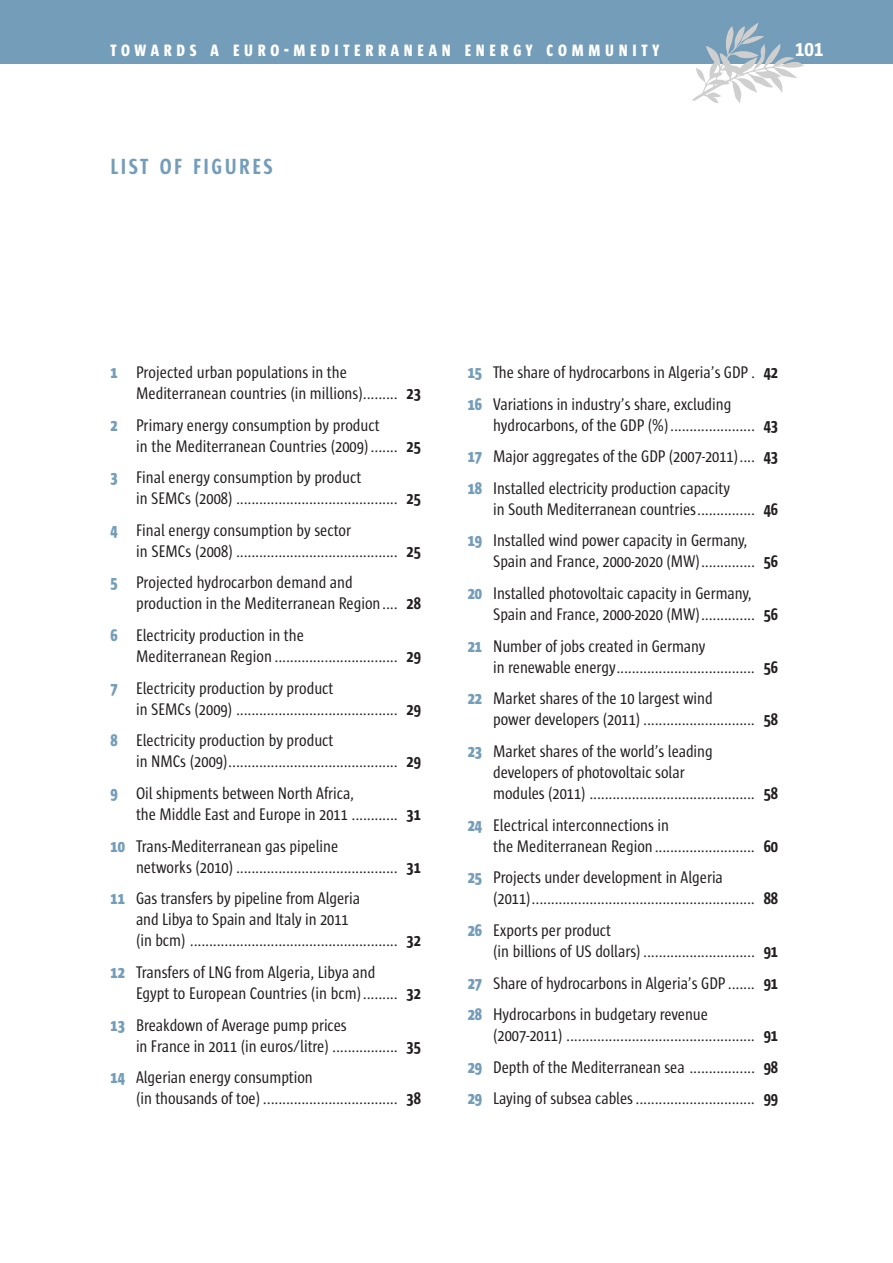
<style>
.page{position:relative;width:893px;height:1263px;background:#fff}
.page>*{position:absolute;margin:0;border:0;box-sizing:border-box;transform-origin:0 0}
.t1{font:700 22.5px "Sun Cd";letter-spacing:.11em;color:#749db9}
.t2{font:700 22.5px "Sun Cd";color:#fff}
.t3{font:17.25px/21px "Sun Cd";letter-spacing:-.005em;color:#231f20}
.t4{font:800 16.8px "Sun Cd";letter-spacing:.28em;color:#fff}
.s1{font-size:22.5px}
.s2{font-weight:800;color:#749db9}
.s3{font-weight:700}
</style>
<div class="page">
<div style="left:0;top:0;width:893px;height:64px;background:#749db9"></div>
<img style="left:692px;top:26px;width:112px;height:77px">
<p class="t4" style="left:111px;top:44px;width:550px">TOWARDS A EURO<span class="s1">-</span>MEDITERRANEAN ENERGY COMMUNITY</p>
<h1 class="t2" style="left:795px;top:40px;width:30px">101</h1>
<h1 class="t1" style="left:111px;top:158px;width:164px">LIST OF FIGURES</h1>
<p class="t3" style="left:136px;top:363px;width:286px;text-indent:-25px"><span class="s2">1</span> Projected urban populations in the<br>Mediterranean countries (in millions)......... <span class="s3">23</span></p>
<p class="t3" style="left:136px;top:415px;width:286px;text-indent:-25px"><span class="s2">2</span> Primary energy consumption by product<br>in the Mediterranean Countries (2009) ....... <span class="s3">25</span></p>
<p class="t3" style="left:136px;top:468px;width:286px;text-indent:-25px"><span class="s2">3</span> Final energy consumption by product<br>in SEMCs (2008) .......................................... <span class="s3">25</span></p>
<p class="t3" style="left:136px;top:521px;width:286px;text-indent:-25px"><span class="s2">4</span> Final energy consumption by sector<br>in SEMCs (2008) .......................................... <span class="s3">25</span></p>
<p class="t3" style="left:136px;top:573px;width:286px;text-indent:-25px"><span class="s2">5</span> Projected hydrocarbon demand and production in the Mediterranean Region.... <span class="s3">28</span></p>
<p class="t3" style="left:136px;top:626px;width:286px;text-indent:-25px"><span class="s2">6</span> Electricity production in the<br>Mediterranean Region ................................ <span class="s3">29</span></p>
<p class="t3" style="left:136px;top:679px;width:286px;text-indent:-25px"><span class="s2">7</span> Electricity production by product<br>in SEMCs (2009) .......................................... <span class="s3">29</span></p>
<p class="t3" style="left:136px;top:731px;width:286px;text-indent:-25px"><span class="s2">8</span> Electricity production by product<br>in NMCs (2009)............................................ <span class="s3">29</span></p>
<p class="t3" style="left:136px;top:784px;width:286px;text-indent:-25px"><span class="s2">9</span> Oil shipments between North Africa,<br>the Middle East and Europe in 2011 ............ <span class="s3">31</span></p>
<p class="t3" style="left:136px;top:836px;width:286px;text-indent:-25px"><span class="s2">10</span> Trans-Mediterranean gas pipeline<br>networks (2010) .......................................... <span class="s3">31</span></p>
<p class="t3" style="left:136px;top:889px;width:286px;text-indent:-25px"><span class="s2">11</span> Gas transfers by pipeline from Algeria<br>and Libya to Spain and Italy in 2011<br>(in bcm) ...................................................... <span class="s3">32</span></p>
<p class="t3" style="left:136px;top:963px;width:286px;text-indent:-25px"><span class="s2">12</span> Transfers of LNG from Algeria, Libya and<br>Egypt to European Countries (in bcm)......... <span class="s3">32</span></p>
<p class="t3" style="left:136px;top:1015px;width:286px;text-indent:-25px"><span class="s2">13</span> Breakdown of Average pump prices<br>in France in 2011 (in euros/litre) ................. <span class="s3">35</span></p>
<p class="t3" style="left:136px;top:1068px;width:286px;text-indent:-25px"><span class="s2">14</span> Algerian energy consumption<br>(in thousands of toe) ................................... <span class="s3">38</span></p>
<p class="t3" style="left:468px;top:357px;width:312px;line-height:31.7px"><span class="s2">15</span> The share of hydrocarbons in Algeria’s GDP . <span class="s3">42<br></span><span class="s2">16</span> Variations in industry’s share, excluding</p>
<p class="t3" style="left:468px;top:410px;width:312px;line-height:31.7px;text-align:justify;text-indent:25px">hydrocarbons, of the GDP (%)...................... <span class="s3">43<br></span><span class="s2">17</span> Major aggregates of the GDP (2007-2011).... <span class="s3">43<br></span><span class="s2">18</span> Installed electricity production capacity</p>
<p class="t3" style="left:468px;top:494px;width:312px;line-height:31.7px;text-indent:25px">in South Mediterranean countries............... <span class="s3">46<br></span><span class="s2">19</span> Installed wind power capacity in Germany,</p>
<p class="t3" style="left:468px;top:547px;width:312px;line-height:31.7px;text-indent:25px">Spain and France, 2000-2020 (MW).............. <span class="s3">56<br></span><span class="s2">20</span> Installed photovoltaic capacity in Germany,</p>
<p class="t3" style="left:468px;top:600px;width:312px;line-height:31.7px;text-indent:25px">Spain and France, 2000-2020 (MW).............. <span class="s3">56<br></span><span class="s2">21</span> Number of jobs created in Germany</p>
<p class="t3" style="left:468px;top:652px;width:312px;line-height:31.7px;text-indent:25px">in renewable energy.................................... <span class="s3">56<br></span><span class="s2">22</span> Market shares of the 10 largest wind</p>
<p class="t3" style="left:468px;top:705px;width:312px;line-height:31.7px;text-indent:25px">power developers (2011) ............................. <span class="s3">58<br></span><span class="s2">23</span> Market shares of the world’s leading</p>
<p class="t3" style="left:493px;top:763px;width:286px">developers of photovoltaic solar<br>modules (2011) ........................................... <span class="s3">58</span></p>
<p class="t3" style="left:493px;top:815px;width:286px;text-indent:-25px"><span class="s2">24</span> Electrical interconnections in<br>the Mediterranean Region.......................... <span class="s3">60</span></p>
<p class="t3" style="left:493px;top:868px;width:286px;text-indent:-25px"><span class="s2">25</span> Projects under development in Algeria (2011).......................................................... <span class="s3">88</span></p>
<p class="t3" style="left:493px;top:921px;width:286px;text-indent:-25px"><span class="s2">26</span> Exports per product<br>(in billions of US dollars) ............................. <span class="s3">91</span></p>
<p class="t3" style="left:468px;top:968px;width:312px;line-height:31.7px"><span class="s2">27</span> Share of hydrocarbons in Algeria’s GDP ....... <span class="s3">91<br></span><span class="s2">28</span> Hydrocarbons in budgetary revenue</p>
<p class="t3" style="left:468px;top:1021px;width:312px;line-height:31.7px;text-align:justify;text-indent:25px">(2007-2011) ................................................. <span class="s3">91<br></span><span class="s2">29</span> Depth of the Mediterranean sea ................. <span class="s3">98<br></span><span class="s2">29</span> Laying of subsea cables ............................... <span class="s3">99</span></p>
</div>
